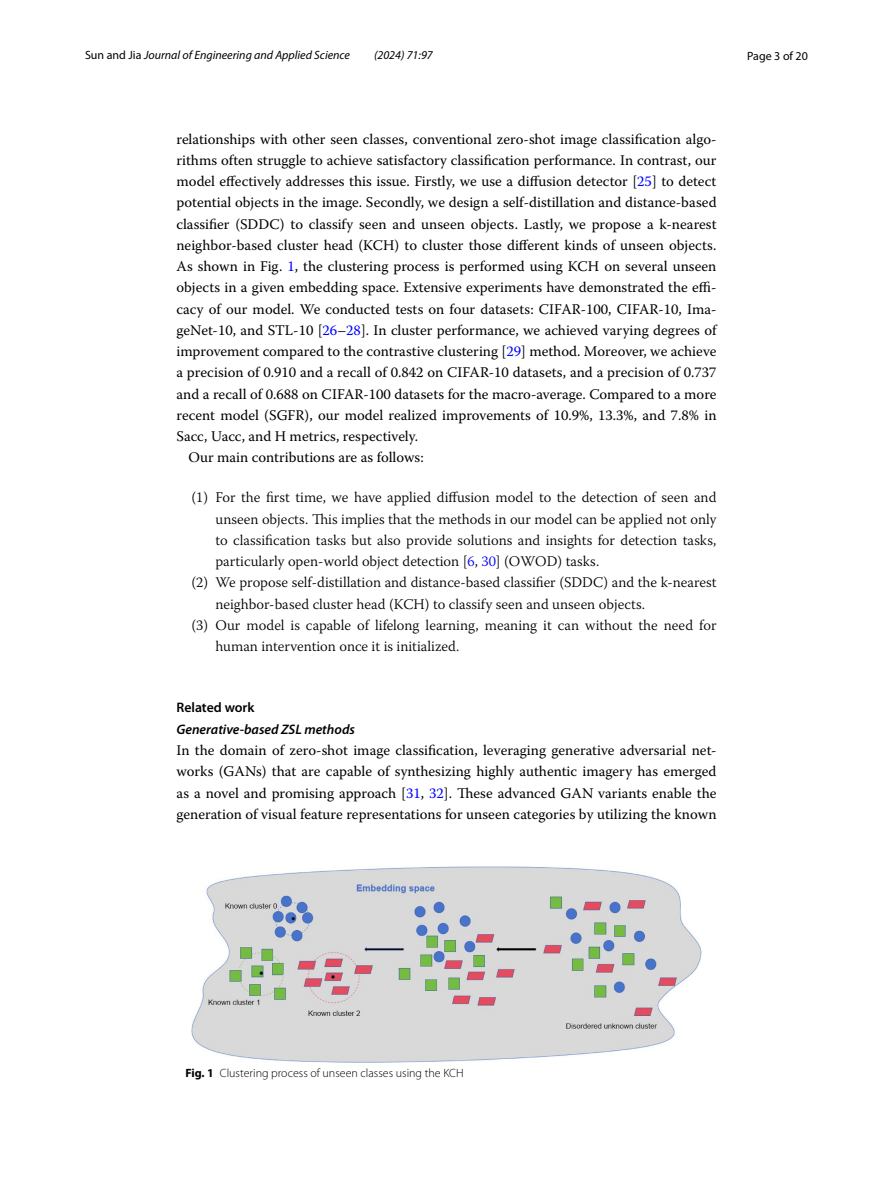
<style>
.page{position:relative;width:893px;height:1187px;background:#fff}
.page>*{position:absolute;margin:0;border:0;box-sizing:border-box;transform-origin:0 0}
.t1{font:14.7px/21.3px "Warnock Pro";color:#000;text-align:justify}
.t2{font:300 14.7px "Warnock Pro";color:#000}
.t3{font:italic 600 13.8px "Myriad Pro";color:#000}
.t4{font:600 13.8px "Myriad Pro";color:#000}
.t5{font:italic 12px "Myriad Pro";color:#000}
.t6{font:300 12px "Myriad Pro";color:#000}
.t7{font:12px "Myriad Pro";color:#000}
.s1{font-style:normal}
.s2{color:#00f}
.s3{font-weight:700}
</style>
<div class="page">
<img style="left:191px;top:866px;width:511px;height:196px">
<p class="t5" style="left:85px;top:48px;width:266px"><span class="s1">Sun and Jia</span> Journal of Engineering and Applied Science</p>
<p class="t5" style="left:374px;top:48px;width:60px">(2024) 71:97</p>
<p class="t7" style="left:747px;top:48px;width:62px">Page 3 of 20</p>
<p class="t1" style="left:176px;top:128px;width:542px">relationships with other seen classes, conventional zero-shot image classification algo-</p>
<p class="t1" style="left:176px;top:149px;width:542px">rithms often struggle to achieve satisfactory classification performance. In contrast, our</p>
<p class="t1" style="left:176px;top:170px;width:541px">model effectively addresses this issue. Firstly, we use a diffusion detector [<span class="s2">25</span>] to detect</p>
<p class="t1" style="left:176px;top:192px;width:542px">potential objects in the image. Secondly, we design a self-distillation and distance-based</p>
<p class="t1" style="left:176px;top:213px;width:542px">classifier (SDDC) to classify seen and unseen objects. Lastly, we propose a k-nearest</p>
<p class="t1" style="left:176px;top:234px;width:541px">neighbor-based cluster head (KCH) to cluster those different kinds of unseen objects.</p>
<p class="t1" style="left:176px;top:255px;width:541px">As shown in Fig. <span class="s2">1</span>, the clustering process is performed using KCH on several unseen</p>
<p class="t1" style="left:176px;top:277px;width:542px">objects in a given embedding space. Extensive experiments have demonstrated the effi-</p>
<p class="t1" style="left:176px;top:298px;width:542px">cacy of our model. We conducted tests on four datasets: CIFAR-100, CIFAR-10, Ima-</p>
<p class="t1" style="left:176px;top:319px;width:541px">geNet-10, and STL-10 [<span class="s2">26</span>–<span class="s2">28</span>]. In cluster performance, we achieved varying degrees of</p>
<p class="t1" style="left:176px;top:340px;width:542px">improvement compared to the contrastive clustering [<span class="s2">29</span>] method. Moreover, we achieve</p>
<p class="t1" style="left:176px;top:361px;width:542px">a precision of 0.910 and a recall of 0.842 on CIFAR-10 datasets, and a precision of 0.737</p>
<p class="t1" style="left:176px;top:383px;width:542px">and a recall of 0.688 on CIFAR-100 datasets for the macro-average. Compared to a more</p>
<p class="t1" style="left:176px;top:404px;width:542px">recent model (SGFR), our model realized improvements of 10.9%, 13.3%, and 7.8% in</p>
<p class="t1" style="left:176px;top:425px;width:243px">Sacc, Uacc, and H metrics, respectively.</p>
<p class="t1" style="left:188px;top:446px;width:237px">Our main contributions are as follows:</p>
<p class="t2" style="left:191px;top:488px;width:526px">(1) For the first time, we have applied diffusion model to the detection of seen and</p>
<p class="t2" style="left:215px;top:510px;width:502px">unseen objects. This implies that the methods in our model can be applied not only</p>
<p class="t2" style="left:215px;top:531px;width:503px">to classification tasks but also provide solutions and insights for detection tasks,</p>
<p class="t2" style="left:215px;top:552px;width:385px">particularly open-world object detection [<span class="s2">6</span>, <span class="s2">30</span>] (OWOD) tasks.</p>
<p class="t2" style="left:191px;top:573px;width:526px">(2) We propose self-distillation and distance-based classifier (SDDC) and the k-nearest</p>
<p class="t2" style="left:215px;top:594px;width:431px">neighbor-based cluster head (KCH) to classify seen and unseen objects.</p>
<p class="t2" style="left:191px;top:616px;width:527px">(3) Our model is capable of lifelong learning, meaning it can without the need for</p>
<p class="t2" style="left:215px;top:637px;width:245px">human intervention once it is initialized.</p>
<p class="t4" style="left:176px;top:698px;width:80px">Related work</p>
<p class="t3" style="left:176px;top:720px;width:180px">Generative‑based ZSL methods</p>
<p class="t1" style="left:176px;top:739px;width:542px">In the domain of zero-shot image classification, leveraging generative adversarial net&shy;works (GANs) that are capable of synthesizing highly authentic imagery has emerged as a novel and promising approach [<span class="s2">31</span>, <span class="s2">32</span>]. These advanced GAN variants enable the generation of visual feature representations for unseen categories by utilizing the known</p>
<p class="t6" style="left:185px;top:1066px;width:280px"><span class="s3">Fig. 1</span> Clustering process of unseen classes using the KCH</p>
</div>
